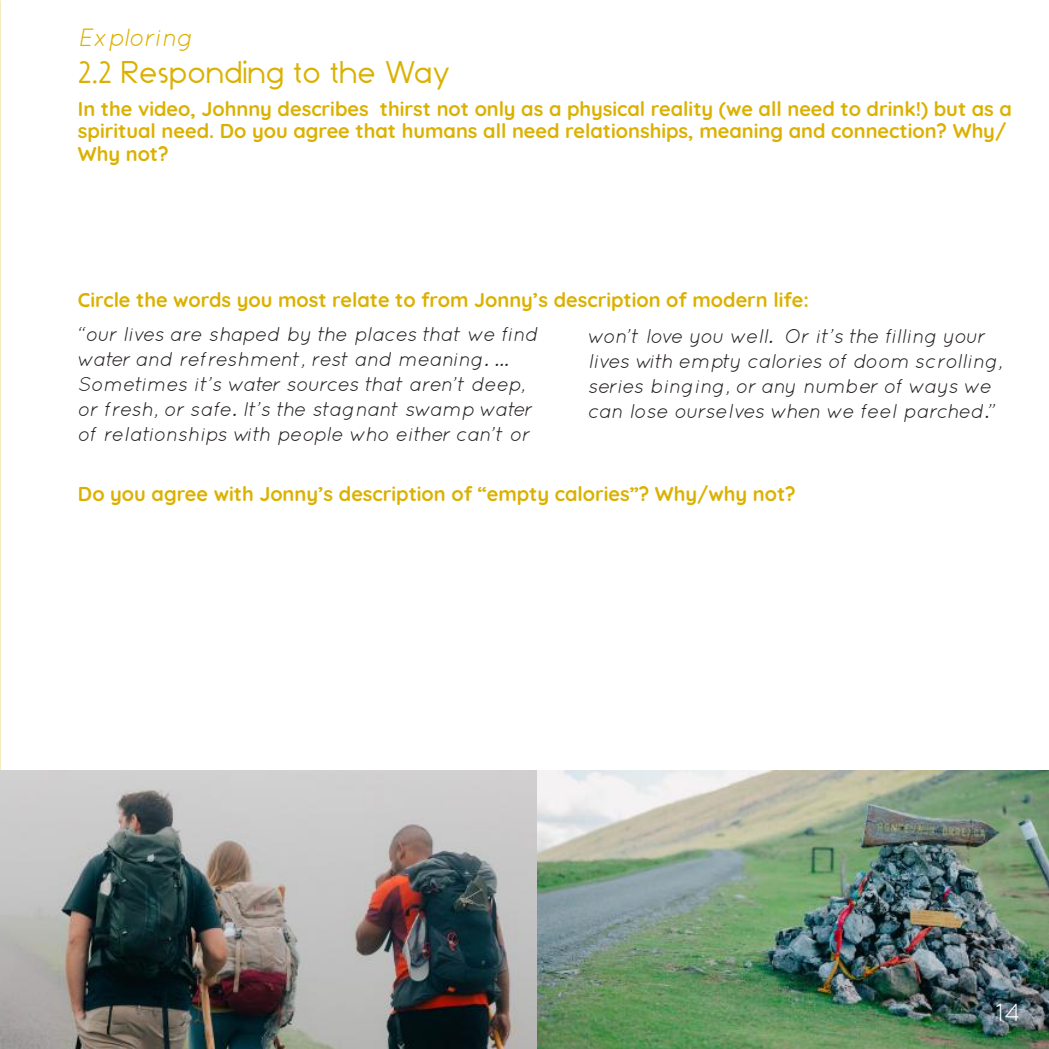
<style>
.page{position:relative;width:1049px;height:1049px;background:#fff}
.page>*{position:absolute;margin:0;border:0;box-sizing:border-box;transform-origin:0 0}
.t1{font:30px "Dominik";color:#dbb101}
.t2{font:italic 25px "Quicksand";color:#dbb101}
.t3{font:25px "Quicksand";color:#fff}
.t4{font:italic 20px/25px "Quicksand";letter-spacing:-.015em;color:#241f1f}
.t5{font:700 20px/22.5px "Quicksand";color:#dbb101}
</style>
<div class="page">
<img style="left:1px;top:771px;width:1048px;height:278px">
<p class="t2" style="left:78px;top:23px;width:117px">Exploring</p>
<h1 class="t1" style="left:78px;top:52px;width:374px">2.2 Responding to the Way</h1>
<p class="t5" style="left:78px;top:95px;width:935px">In the video, Johnny describes thirst not only as a physical reality (we all need to drink!) but as a spiritual need. Do you agree that humans all need relationships, meaning and connection? Why/<br>Why not?</p>
<p class="t5" style="left:78px;top:287px;width:732px">Circle the words you most relate to from Jonny’s description of modern life:</p>
<p class="t4" style="left:588px;top:324px;width:416px">won’t love you well. Or it’s the filling your lives with empty calories of doom scrolling, series binging, or any number of ways we can lose ourselves when we feel parched.”</p>
<p class="t4" style="left:78px;top:321px;width:462px">“our lives are shaped by the places that we find water and refreshment, rest and meaning. … Sometimes it’s water sources that aren’t deep, or fresh, or safe. It’s the stagnant swamp water of relationships with people who either can’t or</p>
<p class="t5" style="left:78px;top:481px;width:719px">Do you agree with Jonny’s description of “empty calories”? Why/why not?</p>
<p class="t3" style="left:995px;top:997px;width:26px">14</p>
</div>
